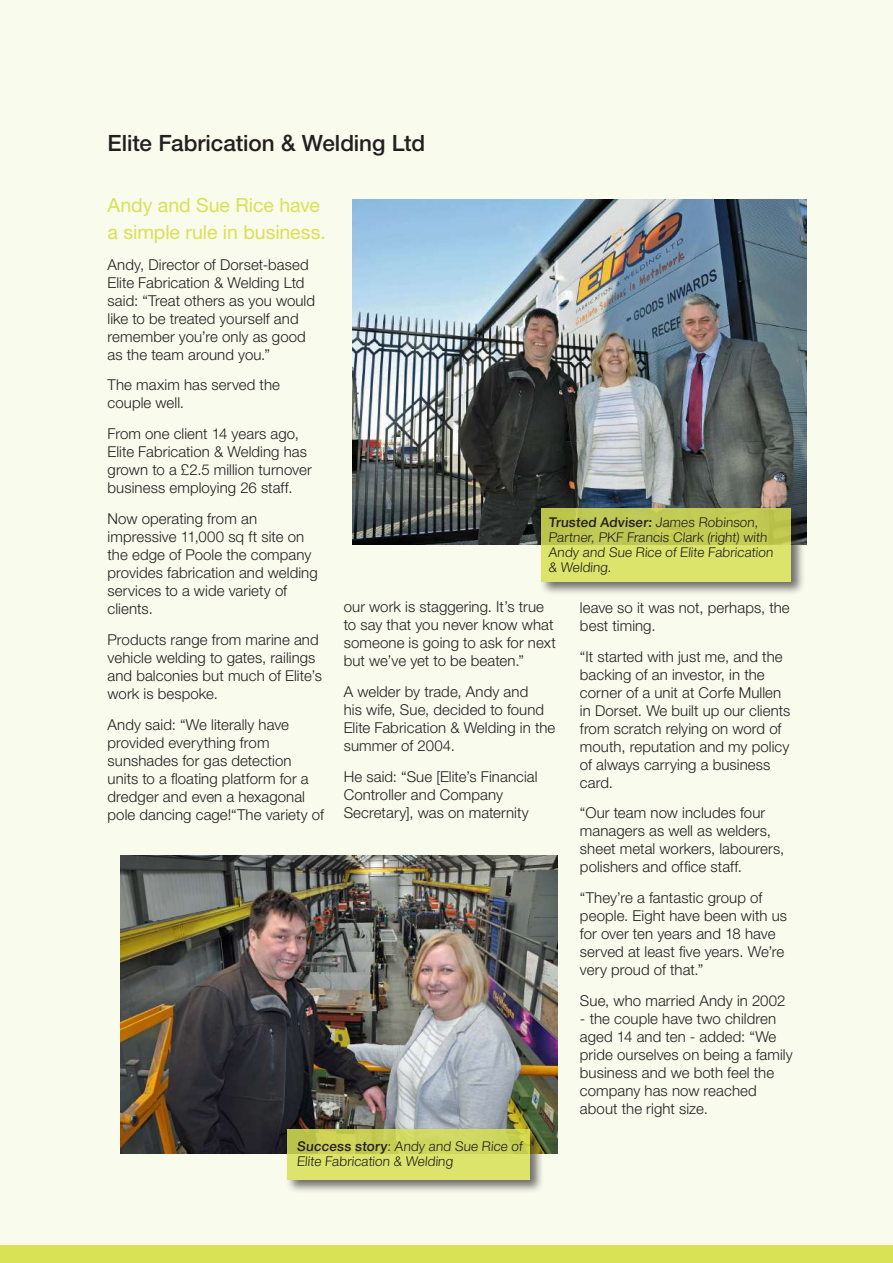
<style>
.page{position:relative;width:893px;height:1263px;background:#f9fbed}
.page>*{position:absolute;margin:0;border:0;box-sizing:border-box;transform-origin:0 0}
.t1{font:500 22.5px "Helvetica Neue LT Std";letter-spacing:-.005em;color:#231f20}
.t2{font:19.5px/27px "Helvetica Neue LT Std";letter-spacing:-.005em;color:#d9e154}
.t3{font:300 15px/18px "Helvetica Neue LT Std";letter-spacing:.005em;color:#231f20}
.t4{font:300 13.5px/15px "Helvetica Neue LT Std";color:#231f20}
.s1{font-weight:500}
</style>
<div class="page">
<img style="left:121px;top:856px;width:436px;height:298px">
<div style="left:285px;top:1127px;width:259px;height:67px;background:#231f20;opacity:.75"></div>
<svg style="left:288px;top:1129px;width:242px;height:51px;background:#d3da61"></svg>
<img style="left:352px;top:199px;width:455px;height:346px">
<div style="left:539px;top:506px;width:266px;height:90px;background:#231f20;opacity:.75"></div>
<svg style="left:542px;top:509px;width:249px;height:73px;background:#ced65e"></svg>
<div style="left:0;top:1245px;width:893px;height:18px;background:#d9e154"></div>
<h1 class="t1" style="left:108px;top:130px;width:319px">Elite Fabrication &amp; Welding Ltd</h1>
<h2 class="t2" style="left:108px;top:191px;width:220px">Andy and Sue Rice have a simple rule in business.</h2>
<p class="t3" style="left:108px;top:255px;width:209px">Andy, Director of Dorset-based<br>Elite Fabrication &amp; Welding Ltd said: “Treat others as you would like to be treated yourself and remember you’re only as good as the team around you.”</p>
<p class="t3" style="left:108px;top:376px;width:174px">The maxim has served the couple well.</p>
<p class="t3" style="left:108px;top:425px;width:206px">From one client 14 years ago,<br>Elite Fabrication &amp; Welding has grown to a £2.5 million turnover business employing 26 staff.</p>
<p class="t3" style="left:108px;top:509px;width:212px">Now operating from an impressive 11,000 sq ft site on the edge of Poole the company provides fabrication and welding services to a wide variety of clients.</p>
<p class="t3" style="left:108px;top:630px;width:216px">Products range from marine and vehicle welding to gates, railings and balconies but much of Elite’s work is bespoke.</p>
<p class="t3" style="left:108px;top:715px;width:218px">Andy said: “We literally have provided everything from sunshades for gas detection units to a floating platform for a dredger and even a hexagonal pole dancing cage!“The variety of</p>
<p class="t4" style="left:549px;top:515px;width:227px"><span class="s1">Trusted Adviser:</span> James Robinson,<br>Partner, PKF Francis Clark (right) with<br>Andy and Sue Rice of Elite Fabrication &amp; Welding.</p>
<p class="t3" style="left:344px;top:598px;width:214px">our work is staggering. It’s true to say that you never know what someone is going to ask for next but we’ve yet to be beaten.”</p>
<p class="t3" style="left:344px;top:682px;width:213px">A welder by trade, Andy and<br>his wife, Sue, decided to found<br>Elite Fabrication &amp; Welding in the summer of 2004.</p>
<p class="t3" style="left:344px;top:767px;width:195px">He said: “Sue [Elite’s Financial<br>Controller and Company<br>Secretary], was on maternity</p>
<p class="t3" style="left:580px;top:598px;width:211px">leave so it was not, perhaps, the best timing.</p>
<p class="t3" style="left:580px;top:647px;width:212px">“It started with just me, and the backing of an investor, in the corner of a unit at Corfe Mullen in Dorset. We built up our clients from scratch relying on word of mouth, reputation and my policy of always carrying a business card.</p>
<p class="t3" style="left:580px;top:804px;width:206px">“Our team now includes four managers as well as welders, sheet metal workers, labourers, polishers and office staff.</p>
<p class="t3" style="left:580px;top:888px;width:209px">“They’re a fantastic group of people. Eight have been with us for over ten years and 18 have served at least five years. We’re very proud of that.”</p>
<p class="t3" style="left:580px;top:991px;width:207px">Sue, who married Andy in 2002</p>
<p class="t3" style="left:580px;top:1009px;width:214px">- the couple have two children aged 14 and ten - added: “We pride ourselves on being a family business and we both feel the company has now reached about the right size.</p>
<p class="t4" style="left:297px;top:1139px;width:227px"><span class="s1">Success story</span>: Andy and Sue Rice of<br>Elite Fabrication &amp; Welding</p>
</div>
